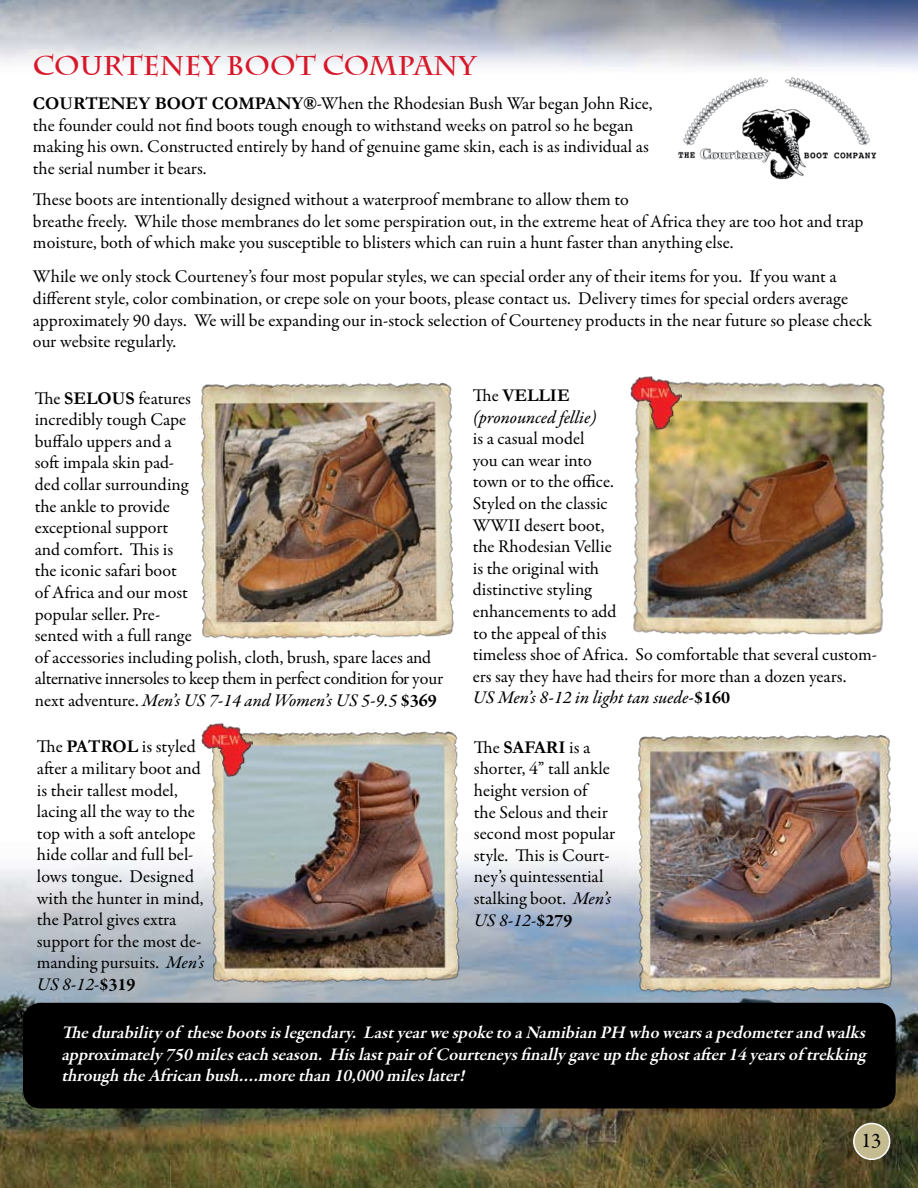
<style>
.page{position:relative;width:918px;height:1188px;background:#fff}
.page>*{position:absolute;margin:0;border:0;box-sizing:border-box;transform-origin:0 0}
.t1{font:700 27px "Charlesworth";color:#d7182a}
.t2{font:21px "Garamond Premr Pro";color:#000}
.t3{font:18px/21.6px "Garamond Premr Pro";letter-spacing:.005em;color:#000}
.t4{font:italic 600 18px/21.6px "Garamond Premr Pro";color:#fff;text-align:justify}
.t5{font:18px "Garamond Premr Pro Med It";color:#000}
.t6{font:700 18px "Garamond";color:#000}
.s1{font-family:"Garamond";font-weight:700}
.s2{font-family:"Garamond Premr Pro";font-weight:400}
.s3{font-family:"Garamond Premr Pro";font-weight:700}
.s4{font-family:"Garamond Premr Pro"}
.s5{font-family:"Garamond Premr Pro Med It"}
</style>
<div class="page">
<img style="left:0;top:855px;width:918px;height:333px">
<img style="left:0;top:0;width:918px;height:69px">
<div style="left:854px;top:1124px;width:36px;height:35px;background:#c4bb90;border-radius:50%"></div>
<div style="left:853px;top:1123px;width:37px;height:37px;border:2px solid #fff;border-radius:50%"></div>
<div style="left:23px;top:1003px;width:873px;height:105px;background:#000;border-radius:18px"></div>
<img style="left:678px;top:77px;width:199px;height:103px">
<img style="left:199px;top:380px;width:255px;height:259px">
<img style="left:196px;top:729px;width:273px;height:268px">
<img style="left:622px;top:735px;width:286px;height:264px">
<img style="left:633px;top:381px;width:252px;height:254px">
<img style="left:630px;top:376px;width:51px;height:56px">
<img style="left:201px;top:723px;width:51px;height:56px">
<h1 class="t1" style="left:33px;top:50px;width:444px">COURTENEY BOOT COMPANY</h1>
<p class="t6" style="left:33px;top:91px;width:27px">COURTENE</p>
<p class="t6" style="left:138px;top:91px;width:43px">Y BOOT</p>
<p class="t6" style="left:212px;top:91px;width:27px">COMPAN</p>
<p class="t3" style="left:33px;top:93px;width:621px;text-indent:259px"><span class="s1">Y®</span>-When the Rhodesian Bush War began John Rice, the founder could not find boots tough enough to withstand weeks on patrol so he began making his own. Constructed entirely by hand of genuine game skin, each is as individual as the serial number it bears.</p>
<p class="t3" style="left:33px;top:189px;width:831px">These boots are intentionally designed without a waterproof membrane to allow them to<br>breathe freely. While those membranes do let some perspiration out, in the extreme heat of Africa they are too hot and trap moisture, both of which make you susceptible to blisters which can ruin a hunt faster than anything else.</p>
<p class="t3" style="left:33px;top:266px;width:841px">While we only stock Courteney’s four most popular styles, we can special order any of their items for you. If you want a different style, color combination, or crepe sole on your boots, please contact us. Delivery times for special orders average approximately 90 days. We will be expanding our in-stock selection of Courteney products in the near future so please check our website regularly.</p>
<p class="t6" style="left:473px;top:383px;width:54px"><span class="s2">The</span> VELLIE</p>
<p class="t5" style="left:473px;top:406px;width:125px">(pronounced fellie)</p>
<p class="t3" style="left:473px;top:428px;width:406px">is a casual model<br>you can wear into<br>town or to the office.<br>Styled on the classic<br>WWII desert boot,<br>the Rhodesian Vellie<br>is the original with<br>distinctive styling<br>enhancements to add<br>to the appeal of this<br>timeless shoe of Africa. So comfortable that several custom&shy;ers say they have had theirs for more than a dozen years.</p>
<p class="t5" style="left:473px;top:686px;width:259px">US Men’s 8-12 in light tan suede-<span class="s3">$160</span></p>
<p class="t6" style="left:37px;top:735px;width:53px"><span class="s2">The</span> PATROL</p>
<p class="t3" style="left:35px;top:387px;width:410px;text-indent:104px">features<br>incredibly tough Cape<br>buffalo uppers and a<br>soft impala skin pad-<br>ded collar surrounding<br>the ankle to provide<br>exceptional support<br>and comfort. This is<br>the iconic safari boot<br>of Africa and our most<br>popular seller. Pre-<br>sented with a full range<br>of accessories including polish, cloth, brush, spare laces and alternative innersoles to keep them in perfect condition for your</p>
<p class="t5" style="left:35px;top:689px;width:404px"><span class="s4">next adventure.</span> Men’s US 7-14 and Women’s US 5-9.5 <span class="s3">$369</span></p>
<p class="t6" style="left:35px;top:386px;width:52px"><span class="s2">The</span> SELOUS</p>
<p class="t3" style="left:37px;top:736px;width:169px;text-indent:105px">is styled after a military boot and is their tallest model, lacing all the way to the top with a soft antelope hide collar and full bel&shy;lows tongue. Designed with the hunter in mind, the Patrol gives extra support for the most de&shy;manding pursuits. <span class="s5">Men’s</span></p>
<p class="t5" style="left:37px;top:973px;width:100px">US 8-12<span class="s4">-</span><span class="s3">$319</span></p>
<p class="t4" style="left:61px;top:1022px;width:811px">Thedurability of thesebootsislegendary. Lastyearwesp oketo aNamibian PH who wearsap edometerand walks approximately 750 mileseach season. Hislastp airof Courteneysfinally gaveup theghostafter14 yearsof trekking through theAfrican bush….morethan 10,000 mileslater!</p>
<p class="t6" style="left:474px;top:735px;width:51px"><span class="s2">The</span> SAFARI</p>
<p class="t3" style="left:474px;top:737px;width:143px;text-indent:95px">is a shorter, 4” tall ankle height version of the Selous and their second most popular style. This is Court&shy;ney’s quintessential stalking boot. <span class="s5">Men’s</span></p>
<p class="t5" style="left:474px;top:909px;width:100px">US 8-12<span class="s4">-</span><span class="s3">$279</span></p>
<p class="t2" style="left:861px;top:1128px;width:22px">13</p>
</div>
